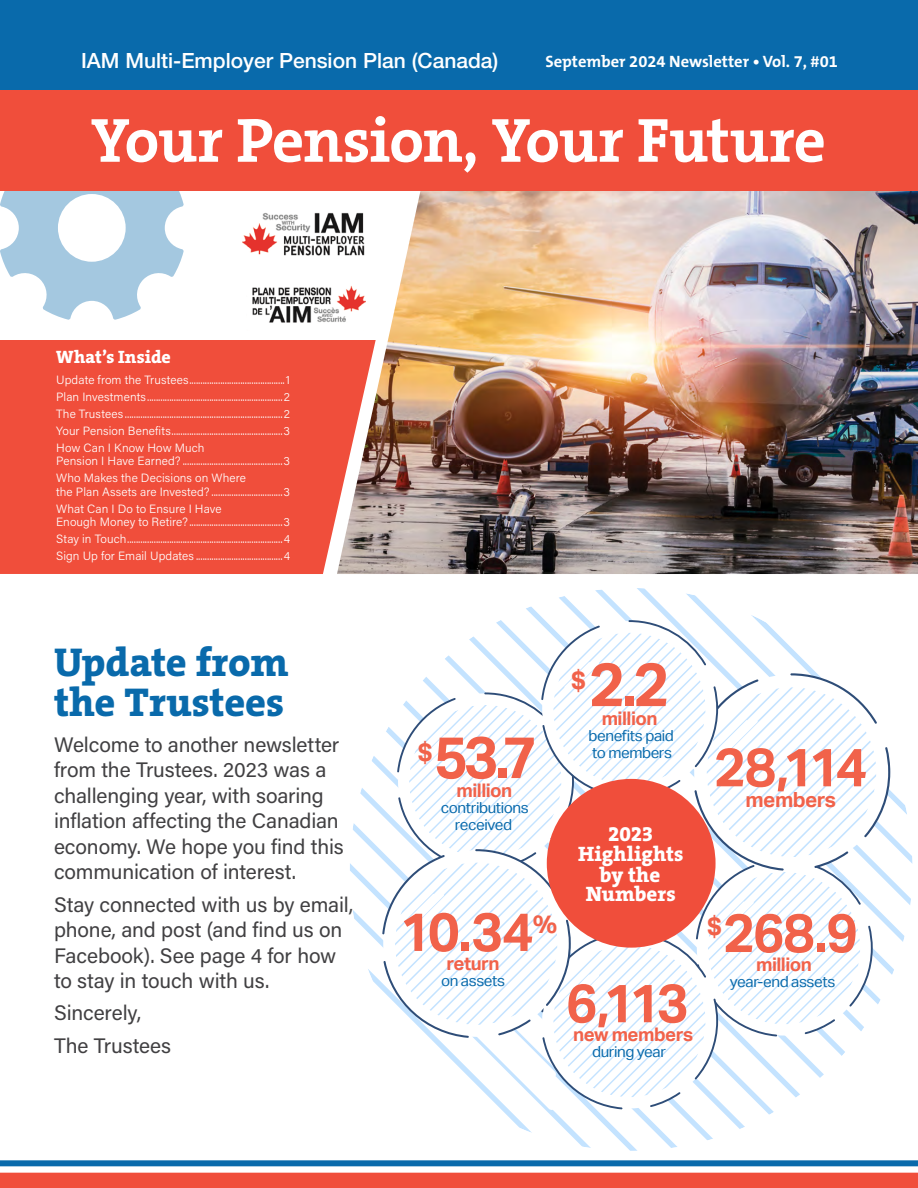
<style>
.page{position:relative;width:918px;height:1188px;background:#fff}
.page>*{position:absolute;margin:0;border:0;box-sizing:border-box;transform-origin:0 0}
.t1{font:700 63px "The Serif B W7";letter-spacing:-.015em;color:#fff}
.BASE{font:700 60.9px "Aktiv Grotesk";color:#f1624a}
.BASE-2{font:700 58.5px "Aktiv Grotesk";color:#f1624a}
.BASE-3{font:700 53.85px "Aktiv Grotesk";letter-spacing:-.065em;color:#f1624a}
.t2{font:800 40.5px/40.5px "The Serif B W8";letter-spacing:-.005em;color:#096aab}
.BASE-4{font:700 25.2px "Aktiv Grotesk";color:#f1624a}
.BASE-5{font:21px/25.5px "Acumin Pro";letter-spacing:-.005em;color:#414042}
.t3{font:500 21px "Helvetica Neue LT Std";color:#fff}
.t4{font:800 21px/20px "The Serif B W8";color:#fff;text-align:center}
.BASE-6{font:700 20.85px "Aktiv Grotesk";letter-spacing:-.025em;color:#f1624a}
.BASE-7{font:700 18.75px "Aktiv Grotesk";letter-spacing:-.03em;color:#f1624a}
.t5{font:800 18px "The Serif B W8";letter-spacing:.005em;color:#fff}
.t6{font:700 16.5px "The Mix B W7";color:#fff}
.BASE-8{font:15.15px/16.4px "Aktiv Grotesk";letter-spacing:-.025em;color:#096aab;text-align:center}
.t7{font:300 12px/13.5px "Acumin Pro";letter-spacing:.01em;color:#fff}
</style>
<div class="page">
<div style="left:0;top:340px;width:337px;height:234px;background:#f04e3b"></div>
<img style="left:337px;top:191px;width:581px;height:383px">
<svg style="left:0;top:191px;width:184px;height:129px"></svg>
<div style="left:0;top:0;width:918px;height:183px;background:#096aab"></div>
<div style="left:0;top:91px;width:918px;height:100px;background:#f04e3b"></div>
<div style="left:0;top:1160px;width:918px;height:6px;background:#096aab"></div>
<div style="left:0;top:1173px;width:918px;height:15px;background:#f04e3b"></div>
<img style="left:243px;top:200px;width:123px;height:57px">
<img style="left:252px;top:273px;width:114px;height:57px">
<svg style="left:637px;top:588px;width:276px;height:276px"></svg>
<svg style="left:686px;top:593px;width:221px;height:222px"></svg>
<svg style="left:368px;top:615px;width:522px;height:518px"></svg>
<div style="left:547px;top:779px;width:169px;height:169px;background:#f04e3b;border-radius:50%"></div>
<p class="t3" style="left:81px;top:48px;width:419px">IAM Multi-Employer Pension Plan (Canada)</p>
<p class="t6" style="left:545px;top:51px;width:294px">September 2024 Newsletter • Vol. 7, #01</p>
<p class="t1" style="left:91px;top:99px;width:737px">Your Pension, Your Future</p>
<p class="t5" style="left:56px;top:345px;width:116px">What’s Inside</p>
<p class="t7" style="left:56px;top:372px;width:236px">Update from the Trustees...........................................1</p>
<p class="t7" style="left:56px;top:389px;width:236px">Plan Investments.............................................................2</p>
<p class="t7" style="left:56px;top:406px;width:236px">The Trustees .......................................................................2</p>
<p class="t7" style="left:56px;top:423px;width:236px">Your Pension Benefits..................................................3</p>
<p class="t7" style="left:56px;top:440px;width:236px">How Can I Know How Much<br>Pension I Have Earned? .............................................3</p>
<p class="t7" style="left:56px;top:471px;width:236px">Who Makes the Decisions on Where<br>the Plan Assets are Invested? ................................3</p>
<p class="t7" style="left:56px;top:501px;width:236px">What Can I Do to Ensure I Have<br>Enough Money to Retire?..........................................3</p>
<p class="t7" style="left:56px;top:532px;width:236px">Stay in Touch......................................................................4</p>
<p class="t7" style="left:56px;top:549px;width:236px">Sign Up for Email Updates .......................................4</p>
<h1 class="t2" style="left:54px;top:642px;width:236px">Update from the Trustees</h1>
<p class="BASE-5" style="left:54px;top:731px;width:291px">Welcome to another newsletter from the Trustees. 2023 was a challenging year, with soaring inflation affecting the Canadian economy. We hope you find this communication of interest.</p>
<p class="BASE-5" style="left:54px;top:891px;width:301px">Stay connected with us by email, phone, and post (and find us on<br>Facebook). See page 4 for how to stay in touch with us.</p>
<p class="BASE-5" style="left:54px;top:999px;width:89px">Sincerely,</p>
<p class="BASE-5" style="left:54px;top:1032px;width:119px">The Trustees</p>
<p class="BASE-4" style="left:418px;top:738px;width:16px">$</p>
<p class="BASE-2" style="left:434px;top:724px;width:105px">53.7</p>
<p class="BASE-7" style="left:457px;top:779px;width:57px">million</p>
<p class="BASE-8" style="left:441px;top:800px;width:90px">contributions received</p>
<p class="BASE-3" style="left:400px;top:901px;width:159px">10.34<sup>%</sup></p>
<p class="BASE-7" style="left:446px;top:952px;width:55px">return</p>
<p class="BASE-8" style="left:441px;top:973px;width:65px">on assets</p>
<p class="BASE-4" style="left:571px;top:666px;width:16px">$</p>
<p class="BASE" style="left:589px;top:649px;width:82px">2.2</p>
<p class="BASE-7" style="left:602px;top:707px;width:57px">million</p>
<p class="BASE-8" style="left:588px;top:728px;width:87px;text-align:left">benefits paid to members</p>
<h1 class="t4" style="left:578px;top:824px;width:107px">2023<br>Highlights by the<br>Numbers</h1>
<p class="BASE-3" style="left:566px;top:972px;width:124px">6,113</p>
<p class="BASE-7" style="left:573px;top:1024px;width:121px">new members</p>
<p class="BASE-8" style="left:592px;top:1044px;width:75px">during year</p>
<p class="BASE-3" style="left:714px;top:736px;width:155px">28,114</p>
<p class="BASE-6" style="left:746px;top:788px;width:92px">members</p>
<p class="BASE-3" style="left:707px;top:902px;width:153px"><sup>$</sup>268.9</p>
<p class="BASE-7" style="left:756px;top:953px;width:57px">million</p>
<p class="BASE-8" style="left:730px;top:974px;width:107px">year-end assets</p>
</div>
